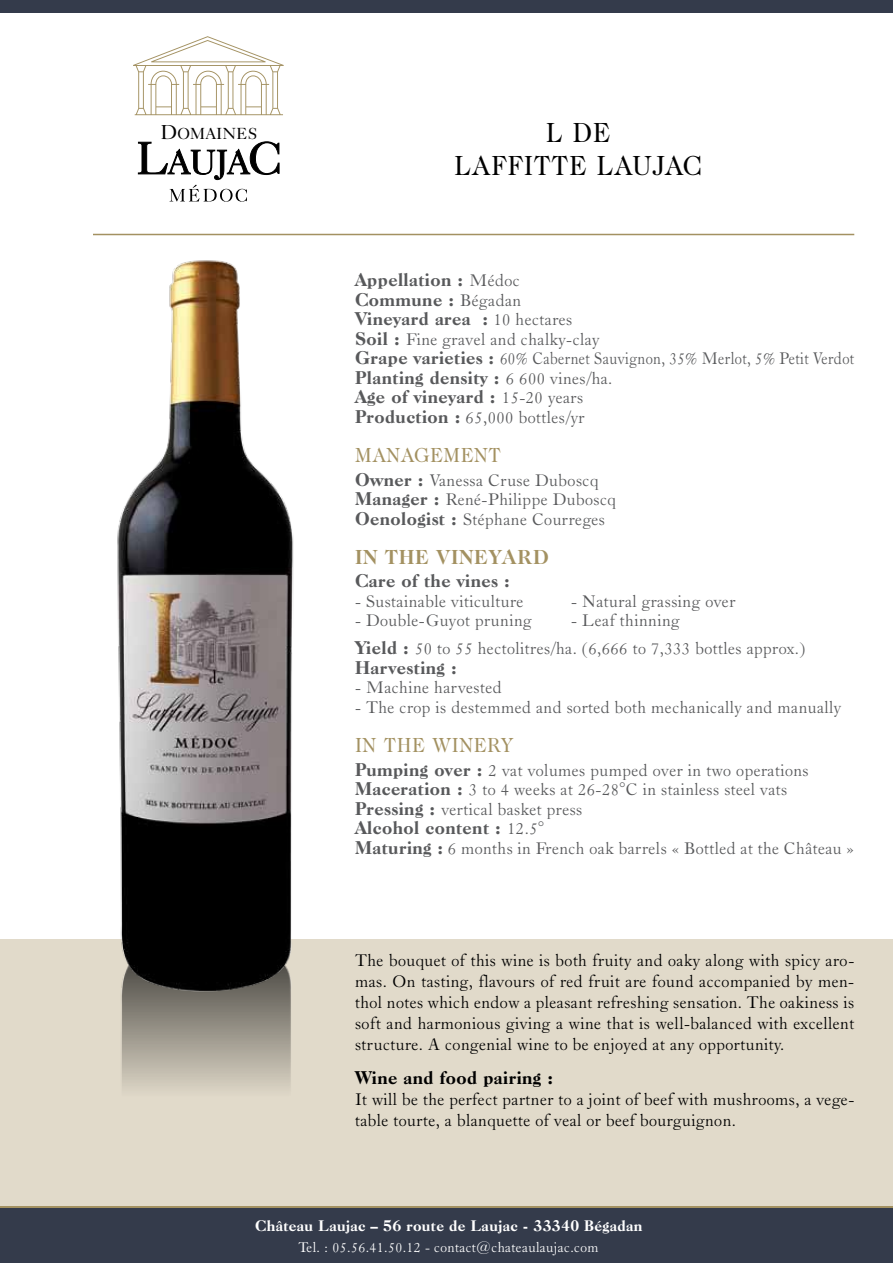
<style>
.page{position:relative;width:893px;height:1263px;background:#fff}
.page>*{position:absolute;margin:0;border:0;box-sizing:border-box;transform-origin:0 0}
.t1{font:28.5px/33px "Caslon";letter-spacing:.025em;color:#000;text-align:center}
.t2{font:21px "Caslon";letter-spacing:.025em;color:#a39161}
.t3{font:700 21px "Caslon";letter-spacing:.025em;color:#a39161}
.t4{font:18px/19.5px "Caslon Old Face BT";letter-spacing:.025em;color:#58595b}
.t5{font:18px/21px "Caslon Old Face BT";letter-spacing:.025em;color:#000;text-align:justify}
.t6{font:800 18px "Caslon Old Face BT";letter-spacing:.025em;color:#58595b}
.t7{font:800 18px "Caslon Old Face BT";letter-spacing:.025em;color:#000}
.t8{font:16.05px "Caslon Five Forty";letter-spacing:.01em;color:#000}
.t9{font:15px "Caslon Old Face BT";letter-spacing:.025em;color:#fff}
.t10{font:800 15px "Caslon Old Face BT";letter-spacing:.025em;color:#fff}
.s1{font-size:20.1px}
.s2{font-weight:800}
</style>
<div class="page">
<div style="left:0;top:940px;width:893px;height:315px;background:#e1daca"></div>
<hr style="left:0;top:1206px;width:893px;height:3px;background:#a39161">
<div style="left:0;top:0;width:893px;height:13px;background:#343b4b"></div>
<div style="left:0;top:1209px;width:893px;height:54px;background:#343b4b"></div>
<hr style="left:93px;top:234px;width:761px;height:1px;background:#a39161">
<svg style="left:133px;top:36px;width:151px;height:79px"></svg>
<svg style="left:138px;top:142px;width:141px;height:60px"></svg>
<img style="left:121px;top:1003px;width:170px;height:85px">
<img style="left:114px;top:260px;width:189px;height:743px">
<p class="t8" style="left:160px;top:123px;width:98px"><span class="s1">D</span>OMAINES</p>
<h1 class="t1" style="left:454px;top:116px;width:250px">L DE<br>LAFFITTE LAUJAC</h1>
<p class="t4" style="left:355px;top:270px;width:501px"><span class="s2">Appellation :</span> Médoc<br><span class="s2">Commune :</span> Bégadan<br><span class="s2">Vineyard area :</span> 10 hectares<br><span class="s2">Soil :</span> Fine gravel and chalky-clay<br><span class="s2">Grape varieties :</span> 60% Cabernet Sauvignon, 35% Merlot, 5% Petit Verdot<br><span class="s2">Planting density :</span> 6 600 vines/ha.<br><span class="s2">Age of vineyard :</span> 15-20 years<br><span class="s2">Production :</span> 65,000 bottles/yr</p>
<p class="t2" style="left:355px;top:444px;width:147px">MANAGEMENT</p>
<p class="t4" style="left:355px;top:470px;width:262px"><span class="s2">Owner :</span> Vanessa Cruse Duboscq<br><span class="s2">Manager :</span> René-Philippe Duboscq<br><span class="s2">Oenologist :</span> Stéphane Courreges</p>
<p class="t3" style="left:355px;top:544px;width:195px">IN THE VINEYARD</p>
<p class="t6" style="left:355px;top:570px;width:156px">Care of the vines :</p>
<p class="t4" style="left:355px;top:591px;width:170px">- Sustainable viticulture</p>
<p class="t4" style="left:571px;top:591px;width:166px">- Natural grassing over</p>
<p class="t4" style="left:355px;top:610px;width:178px">- Double-Guyot pruning</p>
<p class="t4" style="left:355px;top:606px;width:452px;line-height:28px;text-indent:216px">- Leaf thinning<br><span class="s2">Yield :</span> 50 to 55 hectolitres/ha. (6,666 to 7,333 bottles approx.)</p>
<p class="t6" style="left:355px;top:657px;width:103px">Harvesting :</p>
<p class="t4" style="left:355px;top:677px;width:148px">- Machine harvested</p>
<p class="t4" style="left:355px;top:697px;width:488px">- The crop is destemmed and sorted both mechanically and manually</p>
<p class="t2" style="left:355px;top:734px;width:160px">IN THE WINERY</p>
<p class="t4" style="left:355px;top:760px;width:501px"><span class="s2">Pumping over :</span> 2 vat volumes pumped over in two operations <span class="s2">Maceration :</span> 3 to 4 weeks at 26-28°C in stainless steel vats <span class="s2">Pressing :</span> vertical basket press<br><span class="s2">Alcohol content :</span> 12.5°<br><span class="s2">Maturing :</span> 6 months in French oak barrels « Bottled at the Château »</p>
<p class="t5" style="left:355px;top:950px;width:501px">The bouquet of this wine is both fruity and oaky along with spicy aro&shy;mas. On tasting, flavours of red fruit are found accompanied by men&shy;thol notes which endow a pleasant refreshing sensation. The oakiness is soft and harmonious giving a wine that is well-balanced with excellent structure. A congenial wine to be enjoyed at any opportunity.</p>
<p class="t7" style="left:355px;top:1067px;width:199px">Wine and food pairing :</p>
<p class="t5" style="left:355px;top:1088px;width:501px">It will be the perfect partner to a joint of beef with mushrooms, a vege&shy;table tourte, a blanquette of veal or beef bourguignon.</p>
<p class="t10" style="left:255px;top:1217px;width:389px">Château Laujac – 56 route de Laujac - 33340 Bégadan</p>
<p class="t9" style="left:295px;top:1238px;width:305px">☎Tel. : 05.56.41.50.12 - contact@chateaulaujac.com</p>
</div>
